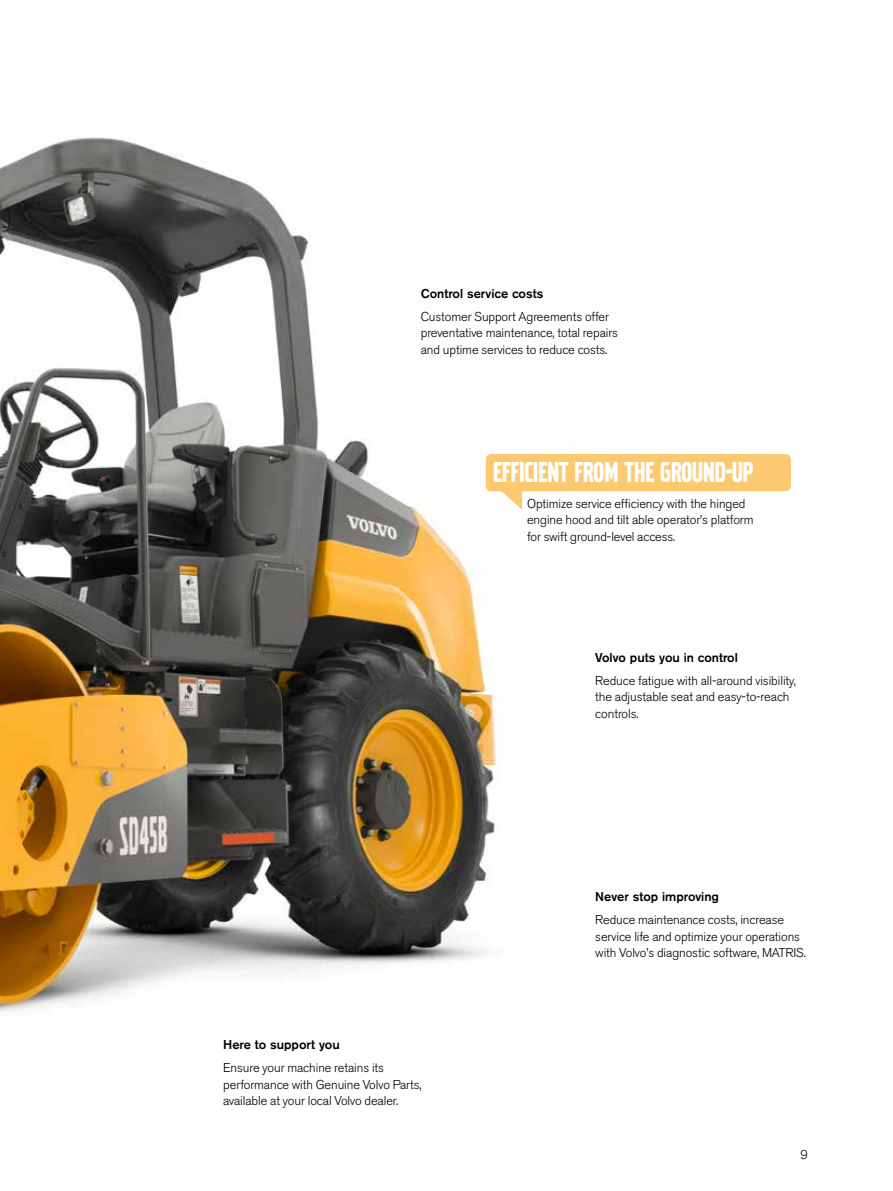
<style>
.page{position:relative;width:893px;height:1191px;background:#fff}
.page>*{position:absolute;margin:0;border:0;box-sizing:border-box;transform-origin:0 0}
.t1{font:30px "Volvo Broad Pro";color:#fff}
.t2{font:300 12.75px/16.5px "Volvo Sans Pro";letter-spacing:-.005em;color:#000}
.t3{font:500 12.75px "Volvo Sans Pro";color:#000}
</style>
<div class="page">
<img style="left:0;top:137px;width:768px;height:880px">
<div style="left:486px;top:454px;width:305px;height:37px;background:#fcc870;border-radius:6px"></div>
<svg style="left:500px;top:491px;width:22px;height:19px"></svg>
<p class="t3" style="left:421px;top:286px;width:124px">Control service costs</p>
<p class="t2" style="left:421px;top:308px;width:199px">Customer Support Agreements offer preventative maintenance, total repairs and uptime services to reduce costs.</p>
<h1 class="t1" style="left:493px;top:458px;width:262px">EFFICIENT FROM THE GROUND-UP</h1>
<p class="t2" style="left:527px;top:495px;width:228px">Optimize service efficiency with the hinged engine hood and tilt able operator’s platform for swift ground-level access.</p>
<p class="t3" style="left:595px;top:649px;width:144px">Volvo puts you in control</p>
<p class="t2" style="left:595px;top:672px;width:202px">Reduce fatigue with all-around visibility, the adjustable seat and easy-to-reach controls.</p>
<p class="t3" style="left:223px;top:1037px;width:118px">Here to support you</p>
<p class="t2" style="left:223px;top:1059px;width:200px">Ensure your machine retains its performance with Genuine Volvo Parts, available at your local Volvo dealer.</p>
<p class="t3" style="left:595px;top:889px;width:125px">Never stop improving</p>
<p class="t2" style="left:595px;top:911px;width:212px">Reduce maintenance costs, increase service life and optimize your operations with Volvo’s diagnostic software, MATRIS.</p>
<p class="t2" style="left:800px;top:1146px;width:9px">9</p>
</div>
